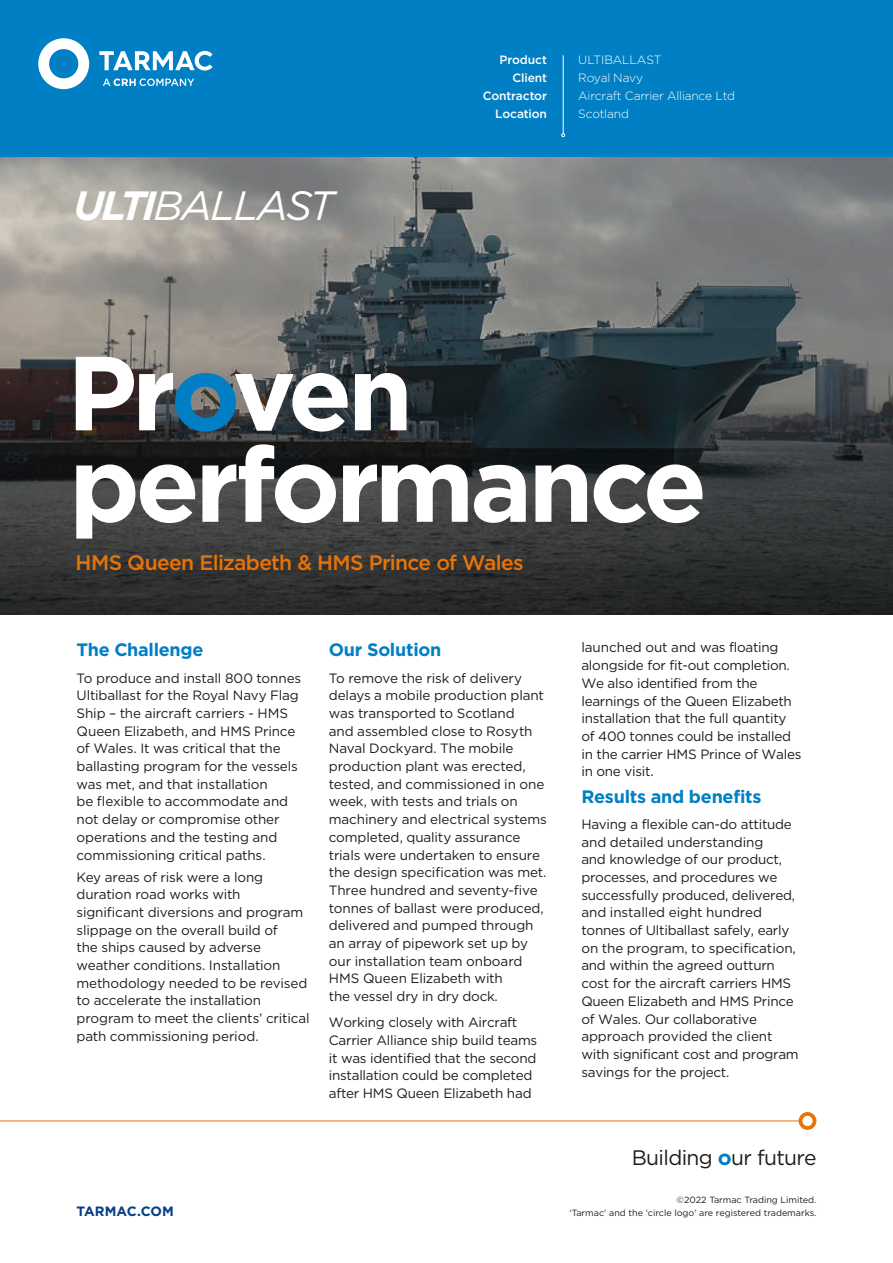
<style>
.page{position:relative;width:893px;height:1263px;background:#fff}
.page>*{position:absolute;margin:0;border:0;box-sizing:border-box;transform-origin:0 0}
.t1{font:700 105px/91.5px "Gotham";letter-spacing:-.045em;color:#fff}
.t2{font:italic 40.8px "Gotham";letter-spacing:-.04em;color:#fff}
.t3{font:500 21px "Gotham";letter-spacing:-.03em;color:#e87308}
.t4{font:21px "Gotham";letter-spacing:-.03em;color:#1d1d1b}
.t5{font:700 18px "Gotham";letter-spacing:-.015em;color:#007fc4}
.t6{font:13.5px/17.7px "Gotham";letter-spacing:-.015em;color:#1d1d1b}
.t7{font:700 13.5px "Gotham";letter-spacing:.005em;color:#023f87}
.t8{font:300 12px/18px "Gotham";letter-spacing:-.02em;color:#fff}
.t9{font:500 12px/18px "Gotham";letter-spacing:-.015em;color:#fff;text-align:right}
.t10{font:9px/13.5px "Gotham";color:#1d1d1b;text-align:right}
.s1{font-weight:700}
.s2{color:#007fc4}
.s3{font-weight:700;color:#007fc4}
</style>
<div class="page">
<div style="left:0;top:0;width:893px;height:157px;background:#007fc4"></div>
<svg style="left:103px;top:78px;width:91px;height:8px"></svg>
<svg style="left:99px;top:51px;width:114px;height:20px"></svg>
<svg style="left:38px;top:38px;width:51px;height:51px"></svg>
<svg style="left:799px;top:1112px;width:17px;height:18px"></svg>
<hr style="left:0;top:1121px;width:801px;height:1px;background:#e87308">
<img style="left:0;top:157px;width:893px;height:202px">
<svg style="left:0;top:359px;width:893px;height:255px;background:#313435"></svg>
<hr style="left:563px;top:55px;width:1px;height:79px;background:#fff">
<svg style="left:561px;top:133px;width:4px;height:4px"></svg>
<h2 class="t2" style="left:73px;top:179px;width:263px"><span class="s1">ULTI</span>BALLAST</h2>
<p class="t9" style="left:483px;top:51px;width:66px">Product<br>Client<br>Contractor<br>Location</p>
<p class="t8" style="left:578px;top:50px;width:158px">ULTIBALLAST<br>Royal Navy<br>Aircraft Carrier Alliance Ltd<br>Scotland</p>
<h1 class="t1" style="left:67px;top:347px;width:642px">Pr<span class="s2">o</span>ven performance</h1>
<h3 class="t3" style="left:75px;top:549px;width:450px">HMS Queen Elizabeth &amp; HMS Prince of Wales</h3>
<h3 class="t5" style="left:77px;top:638px;width:128px">The Challenge</h3>
<p class="t6" style="left:77px;top:669px;width:226px">To produce and install 800 tonnes<br>Ultiballast for the Royal Navy Flag<br>Ship – the aircraft carriers - HMS<br>Queen Elizabeth, and HMS Prince of Wales. It was critical that the ballasting program for the vessels was met, and that installation<br>be flexible to accommodate and not delay or compromise other operations and the testing and commissioning critical paths.</p>
<p class="t6" style="left:77px;top:867px;width:235px">Key areas of risk were a long duration road works with significant diversions and program slippage on the overall build of<br>the ships caused by adverse weather conditions. Installation methodology needed to be revised to accelerate the installation program to meet the clients’ critical path commissioning period.</p>
<h3 class="t5" style="left:329px;top:638px;width:114px">Our Solution</h3>
<p class="t6" style="left:329px;top:669px;width:219px">To remove the risk of delivery delays a mobile production plant was transported to Scotland<br>and assembled close to Rosyth<br>Naval Dockyard. The mobile production plant was erected, tested, and commissioned in one week, with tests and trials on machinery and electrical systems completed, quality assurance trials were undertaken to ensure the design specification was met.<br>Three hundred and seventy-five tonnes of ballast were produced, delivered and pumped through an array of pipework set up by our installation team onboard<br>HMS Queen Elizabeth with<br>the vessel dry in dry dock.</p>
<p class="t6" style="left:329px;top:1013px;width:210px">Working closely with Aircraft<br>Carrier Alliance ship build teams it was identified that the second installation could be completed after HMS Queen Elizabeth had</p>
<p class="t6" style="left:581px;top:638px;width:222px">launched out and was floating alongside for fit-out completion.<br>We also identified from the learnings of the Queen Elizabeth installation that the full quantity of 400 tonnes could be installed in the carrier HMS Prince of Wales in one visit.</p>
<h3 class="t5" style="left:581px;top:784px;width:182px">Results and benefits</h3>
<p class="t6" style="left:581px;top:815px;width:219px">Having a flexible can-do attitude and detailed understanding<br>and knowledge of our product, processes, and procedures we successfully produced, delivered, and installed eight hundred tonnes of Ultiballast safely, early on the program, to specification, and within the agreed outturn cost for the aircraft carriers HMS<br>Queen Elizabeth and HMS Prince of Wales. Our collaborative approach provided the client with significant cost and program savings for the project.</p>
<h3 class="t4" style="left:632px;top:1144px;width:186px">Building <span class="s3">o</span>ur future</h3>
<p class="t7" style="left:77px;top:1202px;width:99px">TARMAC.COM</p>
<p class="t10" style="left:569px;top:1192px;width:248px">©2022 Tarmac Trading Limited.<br>‘Tarmac’ and the ‘circle logo’ are registered trademarks.</p>
</div>
